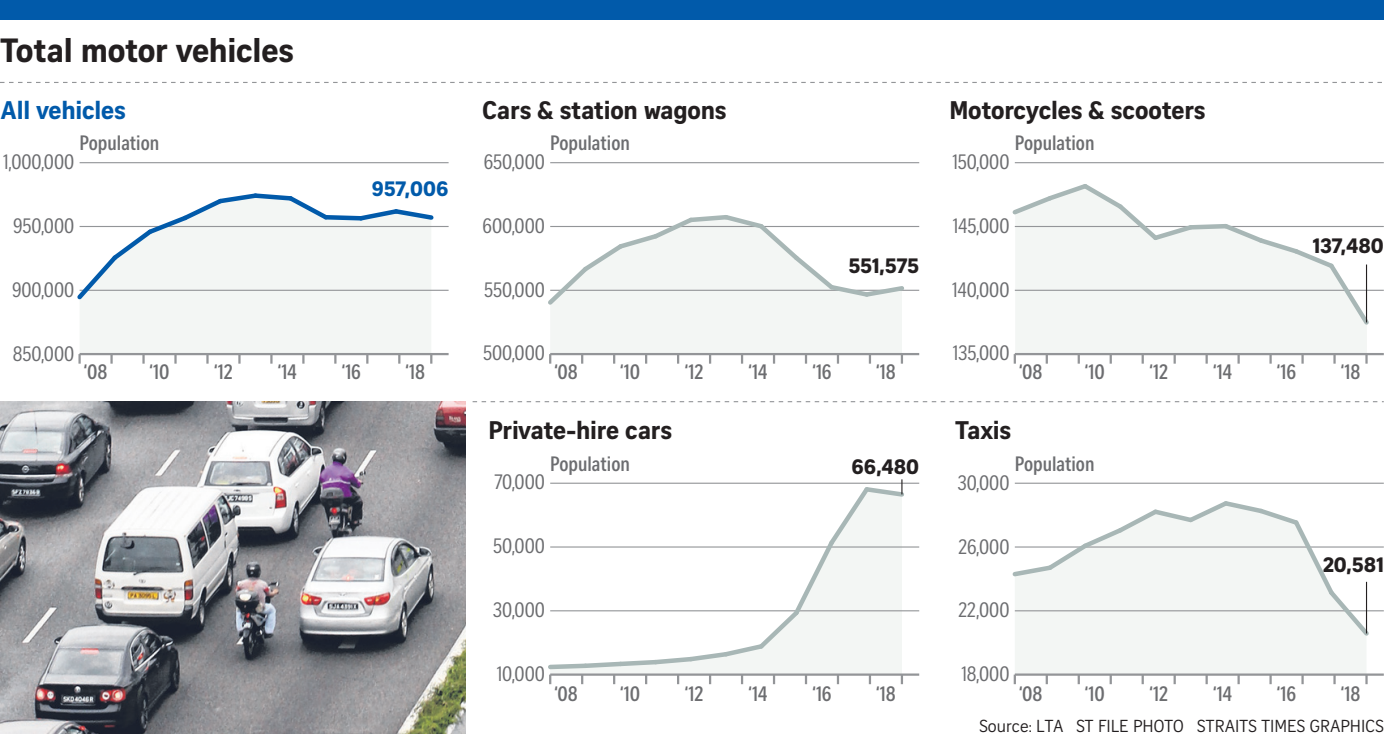
<style>
.page{position:relative;width:1384px;height:736px;background:#fff}
.page>*{position:absolute;margin:0;border:0;box-sizing:border-box;transform-origin:0 0}
.t1{font:700 32.62px "Curator Serp Text";letter-spacing:-.01em;color:#231f20}
.t2{font:700 24.75px "Curator Serp Text";letter-spacing:-.01em;color:#231f20}
.t3{font:700 24.75px "Curator Serp Text";letter-spacing:-.01em;color:#015aaa}
.t4{font:700 20.25px "Curator Head Cond ST Semi";color:#6c6d70}
.t5{font:20.25px "Curator Head Cond ST Regular";color:#6c6d70}
.t6{font:700 20.25px "Curator Head ST Extra";color:#231f20}
.t7{font:700 20.25px "Curator Head ST Extra";color:#015aaa}
.t8{font:16.88px "Curator Serp Text";color:#231f20}
</style>
<div class="page">
<div style="left:80px;top:303px;width:351px;height:50px;background:#f3f6f4"></div>
<div style="left:0;top:0;width:1383px;height:19px;background:#015aaa"></div>
<svg style="left:0;top:82px;width:1382px;height:1px"></svg>
<svg style="left:78px;top:354px;width:3px;height:10px"></svg>
<svg style="left:110px;top:355px;width:3px;height:9px"></svg>
<svg style="left:142px;top:355px;width:3px;height:9px"></svg>
<svg style="left:174px;top:355px;width:3px;height:9px"></svg>
<svg style="left:206px;top:355px;width:3px;height:9px"></svg>
<svg style="left:238px;top:355px;width:3px;height:9px"></svg>
<svg style="left:270px;top:355px;width:2px;height:9px"></svg>
<svg style="left:302px;top:355px;width:2px;height:9px"></svg>
<svg style="left:334px;top:355px;width:2px;height:9px"></svg>
<svg style="left:366px;top:355px;width:2px;height:9px"></svg>
<svg style="left:398px;top:355px;width:2px;height:9px"></svg>
<svg style="left:430px;top:355px;width:2px;height:9px"></svg>
<hr style="left:80px;top:353px;width:368px;height:2px;background:#939598">
<hr style="left:80px;top:290px;width:368px;height:1px;background:#939598">
<hr style="left:80px;top:226px;width:368px;height:1px;background:#939598">
<hr style="left:80px;top:162px;width:368px;height:1px;background:#939598">
<svg style="left:77px;top:193px;width:359px;height:110px"></svg>
<div style="left:550px;top:309px;width:352px;height:44px;background:#f3f6f4"></div>
<svg style="left:549px;top:354px;width:2px;height:10px"></svg>
<svg style="left:581px;top:355px;width:2px;height:9px"></svg>
<svg style="left:613px;top:355px;width:2px;height:9px"></svg>
<svg style="left:645px;top:355px;width:2px;height:9px"></svg>
<svg style="left:677px;top:355px;width:2px;height:9px"></svg>
<svg style="left:709px;top:355px;width:2px;height:9px"></svg>
<svg style="left:741px;top:355px;width:2px;height:9px"></svg>
<svg style="left:773px;top:355px;width:2px;height:9px"></svg>
<svg style="left:805px;top:355px;width:2px;height:9px"></svg>
<svg style="left:837px;top:355px;width:2px;height:9px"></svg>
<svg style="left:869px;top:355px;width:2px;height:9px"></svg>
<svg style="left:901px;top:355px;width:2px;height:9px"></svg>
<hr style="left:550px;top:353px;width:369px;height:2px;background:#939598">
<hr style="left:550px;top:290px;width:369px;height:1px;background:#939598">
<hr style="left:550px;top:226px;width:369px;height:1px;background:#939598">
<hr style="left:550px;top:162px;width:369px;height:1px;background:#939598">
<svg style="left:548px;top:215px;width:359px;height:94px"></svg>
<div style="left:1015px;top:329px;width:351px;height:24px;background:#f3f6f4"></div>
<svg style="left:1013px;top:354px;width:3px;height:10px"></svg>
<svg style="left:1045px;top:355px;width:3px;height:9px"></svg>
<svg style="left:1077px;top:355px;width:3px;height:9px"></svg>
<svg style="left:1109px;top:355px;width:3px;height:9px"></svg>
<svg style="left:1141px;top:355px;width:2px;height:9px"></svg>
<svg style="left:1173px;top:355px;width:2px;height:9px"></svg>
<svg style="left:1205px;top:355px;width:2px;height:9px"></svg>
<svg style="left:1237px;top:355px;width:2px;height:9px"></svg>
<svg style="left:1269px;top:355px;width:2px;height:9px"></svg>
<svg style="left:1301px;top:355px;width:2px;height:9px"></svg>
<svg style="left:1333px;top:355px;width:2px;height:9px"></svg>
<svg style="left:1365px;top:355px;width:2px;height:9px"></svg>
<hr style="left:1014px;top:353px;width:369px;height:2px;background:#939598">
<hr style="left:1014px;top:290px;width:369px;height:1px;background:#939598">
<hr style="left:1014px;top:226px;width:369px;height:1px;background:#939598">
<hr style="left:1014px;top:162px;width:369px;height:1px;background:#939598">
<svg style="left:1012px;top:184px;width:360px;height:145px"></svg>
<hr style="left:1366px;top:264px;width:1px;height:58px;background:#231f20">
<hr style="left:550px;top:673px;width:369px;height:3px;background:#939598">
<hr style="left:550px;top:610px;width:369px;height:1px;background:#939598">
<hr style="left:550px;top:546px;width:369px;height:1px;background:#939598">
<hr style="left:550px;top:483px;width:369px;height:1px;background:#939598">
<svg style="left:548px;top:479px;width:359px;height:205px"></svg>
<div style="left:1015px;top:640px;width:351px;height:33px;background:#f3f6f4"></div>
<svg style="left:1013px;top:674px;width:3px;height:10px"></svg>
<svg style="left:1045px;top:676px;width:3px;height:8px"></svg>
<svg style="left:1077px;top:676px;width:3px;height:8px"></svg>
<svg style="left:1109px;top:676px;width:3px;height:8px"></svg>
<svg style="left:1141px;top:676px;width:2px;height:8px"></svg>
<svg style="left:1173px;top:676px;width:2px;height:8px"></svg>
<svg style="left:1205px;top:676px;width:2px;height:8px"></svg>
<svg style="left:1237px;top:676px;width:2px;height:8px"></svg>
<svg style="left:1269px;top:676px;width:2px;height:8px"></svg>
<svg style="left:1301px;top:676px;width:2px;height:8px"></svg>
<svg style="left:1333px;top:676px;width:2px;height:8px"></svg>
<svg style="left:1365px;top:676px;width:2px;height:8px"></svg>
<hr style="left:1014px;top:673px;width:369px;height:3px;background:#939598">
<hr style="left:1014px;top:610px;width:369px;height:1px;background:#939598">
<hr style="left:1014px;top:546px;width:369px;height:1px;background:#939598">
<hr style="left:1014px;top:483px;width:369px;height:1px;background:#939598">
<svg style="left:1012px;top:501px;width:360px;height:139px"></svg>
<hr style="left:1366px;top:582px;width:1px;height:51px;background:#231f20">
<svg style="left:472px;top:401px;width:911px;height:1px"></svg>
<img style="left:0;top:401px;width:466px;height:332px">
<h1 class="t1" style="left:0;top:31px;width:295px">Total motor vehicles</h1>
<p class="t3" style="left:1px;top:96px;width:126px">All vehicles</p>
<p class="t2" style="left:482px;top:96px;width:245px">Cars &amp; station wagons</p>
<p class="t2" style="left:949px;top:96px;width:258px">Motorcycles &amp; scooters</p>
<p class="t4" style="left:80px;top:132px;width:81px">Population</p>
<p class="t5" style="left:3px;top:151px;width:73px">1,000,000</p>
<p class="t4" style="left:550px;top:132px;width:81px">Population</p>
<p class="t5" style="left:484px;top:151px;width:63px">650,000</p>
<p class="t4" style="left:1014px;top:131px;width:81px">Population</p>
<p class="t5" style="left:952px;top:151px;width:59px">150,000</p>
<p class="t7" style="left:372px;top:176px;width:78px">957,006</p>
<p class="t5" style="left:13px;top:215px;width:63px">950,000</p>
<p class="t5" style="left:482px;top:215px;width:64px">600,000</p>
<p class="t5" style="left:952px;top:215px;width:58px">145,000</p>
<p class="t6" style="left:1312px;top:234px;width:73px">137,480</p>
<p class="t6" style="left:848px;top:253px;width:72px">551,575</p>
<p class="t5" style="left:12px;top:279px;width:64px">900,000</p>
<p class="t5" style="left:484px;top:278px;width:62px">550,000</p>
<p class="t5" style="left:952px;top:278px;width:59px">140,000</p>
<p class="t5" style="left:13px;top:343px;width:63px">850,000</p>
<p class="t4" style="left:84px;top:361px;width:25px">‘08</p>
<p class="t4" style="left:150px;top:361px;width:21px">‘10</p>
<p class="t4" style="left:214px;top:361px;width:20px">‘12</p>
<p class="t4" style="left:278px;top:361px;width:21px">‘14</p>
<p class="t4" style="left:342px;top:361px;width:21px">‘16</p>
<p class="t4" style="left:405px;top:361px;width:21px">‘18</p>
<p class="t5" style="left:483px;top:342px;width:63px">500,000</p>
<p class="t4" style="left:554px;top:361px;width:25px">‘08</p>
<p class="t4" style="left:620px;top:361px;width:21px">‘10</p>
<p class="t4" style="left:685px;top:361px;width:20px">‘12</p>
<p class="t4" style="left:748px;top:361px;width:21px">‘14</p>
<p class="t4" style="left:812px;top:361px;width:21px">‘16</p>
<p class="t4" style="left:876px;top:361px;width:21px">‘18</p>
<p class="t5" style="left:952px;top:342px;width:58px">135,000</p>
<p class="t4" style="left:1019px;top:360px;width:25px">‘08</p>
<p class="t4" style="left:1084px;top:360px;width:21px">‘10</p>
<p class="t4" style="left:1149px;top:360px;width:20px">‘12</p>
<p class="t4" style="left:1213px;top:360px;width:21px">‘14</p>
<p class="t4" style="left:1277px;top:360px;width:21px">‘16</p>
<p class="t4" style="left:1340px;top:360px;width:21px">‘18</p>
<p class="t2" style="left:488px;top:415px;width:185px">Private-hire cars</p>
<p class="t2" style="left:955px;top:415px;width:57px">Taxis</p>
<p class="t4" style="left:550px;top:453px;width:81px">Population</p>
<p class="t5" style="left:494px;top:471px;width:52px">70,000</p>
<p class="t6" style="left:851px;top:454px;width:69px">66,480</p>
<p class="t4" style="left:1014px;top:453px;width:81px">Population</p>
<p class="t5" style="left:957px;top:471px;width:54px">30,000</p>
<p class="t5" style="left:493px;top:535px;width:53px">50,000</p>
<p class="t5" style="left:958px;top:535px;width:53px">26,000</p>
<p class="t6" style="left:1323px;top:552px;width:62px">20,581</p>
<p class="t5" style="left:493px;top:599px;width:54px">30,000</p>
<p class="t5" style="left:958px;top:599px;width:53px">22,000</p>
<p class="t5" style="left:497px;top:663px;width:50px">10,000</p>
<p class="t5" style="left:961px;top:663px;width:49px">18,000</p>
<p class="t4" style="left:554px;top:683px;width:25px">‘08</p>
<p class="t4" style="left:620px;top:683px;width:21px">‘10</p>
<p class="t4" style="left:685px;top:683px;width:20px">‘12</p>
<p class="t4" style="left:748px;top:683px;width:21px">‘14</p>
<p class="t4" style="left:812px;top:683px;width:21px">‘16</p>
<p class="t4" style="left:876px;top:683px;width:21px">‘18</p>
<p class="t4" style="left:1019px;top:682px;width:25px">‘08</p>
<p class="t4" style="left:1084px;top:682px;width:21px">‘10</p>
<p class="t4" style="left:1149px;top:682px;width:20px">‘12</p>
<p class="t4" style="left:1213px;top:682px;width:21px">‘14</p>
<p class="t4" style="left:1277px;top:682px;width:21px">‘16</p>
<p class="t4" style="left:1340px;top:682px;width:21px">‘18</p>
<p class="t8" style="left:979px;top:716px;width:406px">Source: LTA ST FILE PHOTO STRAITS TIMES GRAPHICS</p>
</div>
